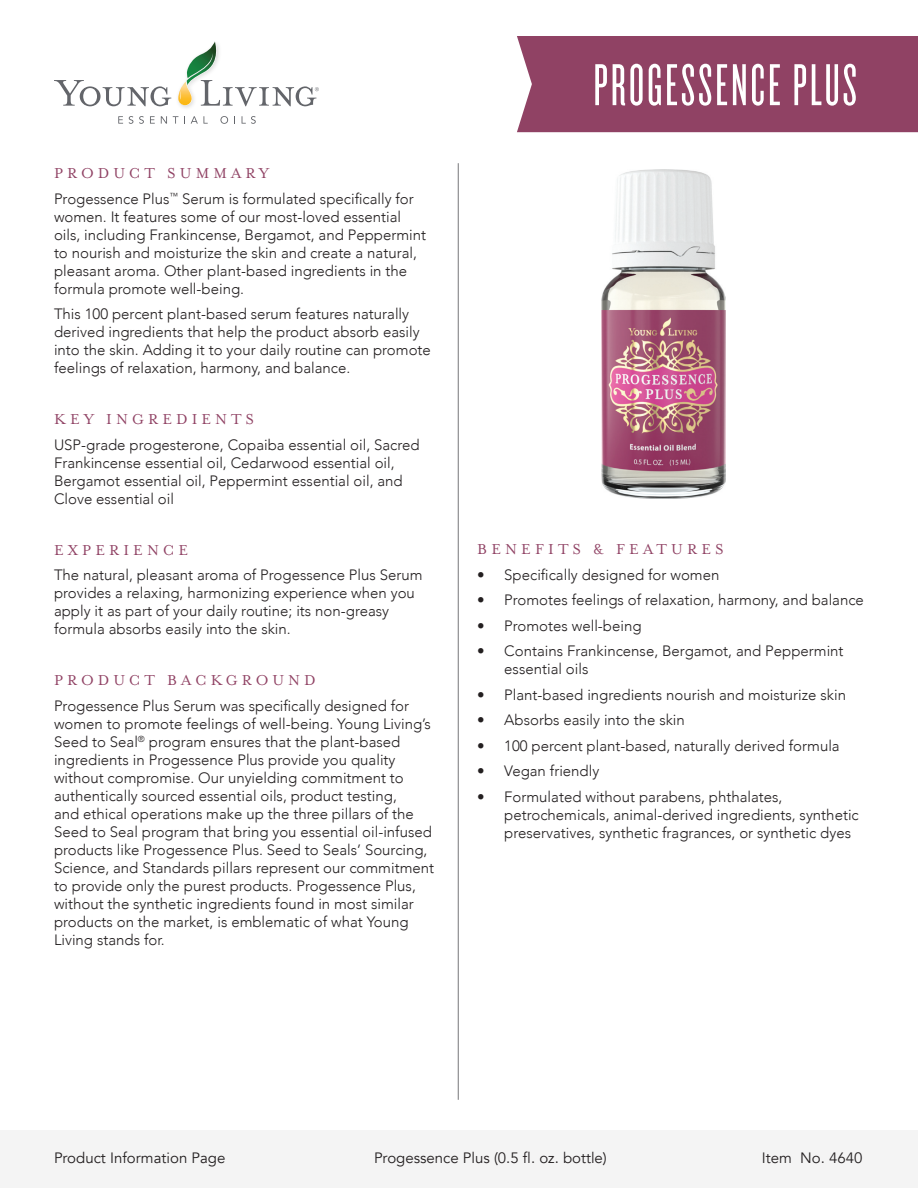
<style>
.page{position:relative;width:918px;height:1188px;background:#fff}
.page>*{position:absolute;margin:0;border:0;box-sizing:border-box;transform-origin:0 0}
.t1{font:61.5px "Knockout 26 Junior Flywght";letter-spacing:.05em;color:#fff}
.t2{font:16.5px "Mrs Eaves OT";letter-spacing:.25em;color:#904264}
.t3{font:300 15px/18px "Avenir";color:#231f20}
.t4{font:15px "Avenir";color:#231f20}
</style>
<div class="page">
<div style="left:0;top:1130px;width:918px;height:58px;background:#f4f4f4"></div>
<img style="left:181px;top:106px;width:10px;height:2px">
<svg style="left:118px;top:116px;width:5px;height:8px"></svg>
<svg style="left:129px;top:116px;width:4px;height:8px"></svg>
<svg style="left:139px;top:116px;width:5px;height:8px"></svg>
<svg style="left:150px;top:116px;width:5px;height:8px"></svg>
<svg style="left:161px;top:116px;width:6px;height:8px"></svg>
<svg style="left:173px;top:116px;width:5px;height:8px"></svg>
<svg style="left:191px;top:116px;width:17px;height:8px"></svg>
<svg style="left:220px;top:116px;width:8px;height:8px"></svg>
<svg style="left:242px;top:116px;width:14px;height:8px"></svg>
<svg style="left:54px;top:41px;width:265px;height:65px"></svg>
<hr style="left:458px;top:163px;width:1px;height:937px;background:#777779">
<div style="left:517px;top:36px;width:401px;height:96px;background:#904264"></div>
<img style="left:601px;top:169px;width:124px;height:329px">
<p class="t2" style="left:54px;top:164px;width:217px">PRODUCT SUMMARY</p>
<p class="t3" style="left:54px;top:190px;width:374px">Progessence Plus<sup>™</sup> Serum is formulated specifically for women. It features some of our most-loved essential oils, including Frankincense, Bergamot, and Peppermint to nourish and moisturize the skin and create a natural, pleasant aroma. Other plant-based ingredients in the formula promote well-being.</p>
<p class="t3" style="left:54px;top:305px;width:378px">This 100 percent plant-based serum features naturally derived ingredients that help the product absorb easily into the skin. Adding it to your daily routine can promote feelings of relaxation, harmony, and balance.</p>
<p class="t2" style="left:54px;top:410px;width:202px">KEY INGREDIENTS</p>
<p class="t3" style="left:54px;top:436px;width:367px">USP-grade progesterone, Copaiba essential oil, Sacred Frankincense essential oil, Cedarwood essential oil, Bergamot essential oil, Peppermint essential oil, and Clove essential oil</p>
<p class="t2" style="left:54px;top:541px;width:136px">EXPERIENCE</p>
<p class="t3" style="left:54px;top:566px;width:370px">The natural, pleasant aroma of Progessence Plus Serum provides a relaxing, harmonizing experience when you apply it as part of your daily routine; its non-greasy formula absorbs easily into the skin.</p>
<p class="t2" style="left:54px;top:671px;width:263px">PRODUCT BACKGROUND</p>
<p class="t3" style="left:54px;top:697px;width:382px">Progessence Plus Serum was specifically designed for women to promote feelings of well-being. Young Living’s Seed to Seal<sup>®</sup> program ensures that the plant-based ingredients in Progessence Plus provide you quality without compromise. Our unyielding commitment to authentically sourced essential oils, product testing,<br>and ethical operations make up the three pillars of the Seed to Seal program that bring you essential oil-infused products like Progessence Plus. Seed to Seals’ Sourcing, Science, and Standards pillars represent our commitment to provide only the purest products. Progessence Plus, without the synthetic ingredients found in most similar products on the market, is emblematic of what Young Living stands for.</p>
<p class="t1" style="left:594px;top:51px;width:265px">PROGESSENCE PLUS</p>
<p class="t2" style="left:477px;top:541px;width:248px">BENEFITS &amp; FEATURES</p>
<p class="t3" style="left:477px;top:566px;width:244px">• Specifically designed for women</p>
<p class="t3" style="left:477px;top:591px;width:388px">• Promotes feelings of relaxation, harmony, and balance</p>
<p class="t3" style="left:477px;top:617px;width:166px">• Promotes well-being</p>
<p class="t3" style="left:504px;top:642px;width:341px;text-indent:-27px">• Contains Frankincense, Bergamot, and Peppermint essential oils</p>
<p class="t3" style="left:477px;top:686px;width:370px">• Plant-based ingredients nourish and moisturize skin</p>
<p class="t3" style="left:477px;top:711px;width:209px">• Absorbs easily into the skin</p>
<p class="t3" style="left:477px;top:737px;width:364px">• 100 percent plant-based, naturally derived formula</p>
<p class="t3" style="left:477px;top:762px;width:124px">• Vegan friendly</p>
<p class="t3" style="left:504px;top:788px;width:356px;text-indent:-27px">• Formulated without parabens, phthalates, petrochemicals, animal-derived ingredients, synthetic preservatives, synthetic fragrances, or synthetic dyes</p>
<p class="t4" style="left:54px;top:1148px;width:173px">Product Information Page</p>
<p class="t4" style="left:374px;top:1148px;width:234px">Progessence Plus (0.5 fl. oz. bottle)</p>
<p class="t4" style="left:762px;top:1148px;width:102px">Item No. 4640</p>
</div>
